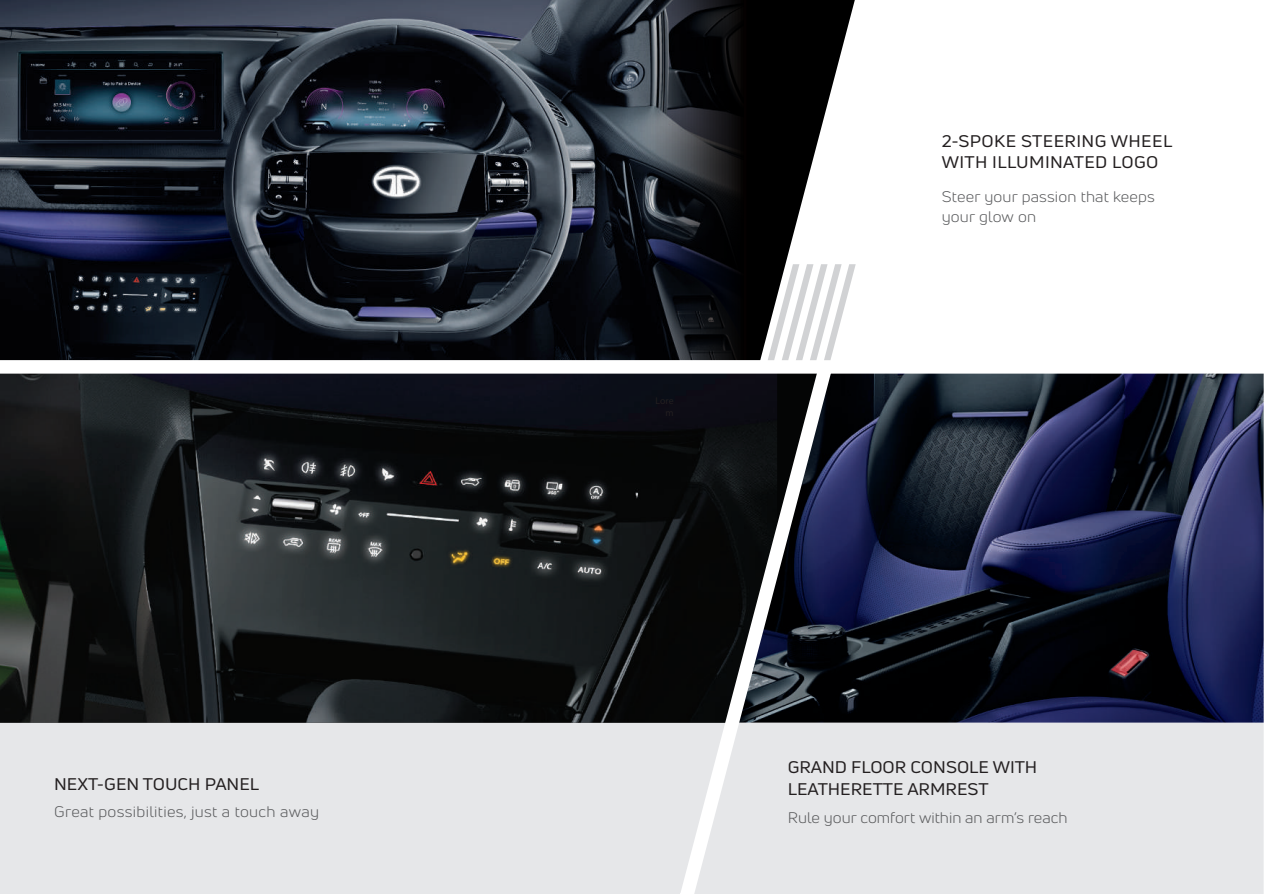
<style>
.page{position:relative;width:1264px;height:894px;background:#fff}
.page>*{position:absolute;margin:0;border:0;box-sizing:border-box;transform-origin:0 0}
.t1{font:16.5px/21.8px "Uni Neue";color:#231f20;scale:1.1 1}
.t2{font:16.5px/21.8px "Uni Neue";letter-spacing:.02em;color:#231f20;scale:1.1 1}
.t3{font:15px/19.5px "Uni Neue";letter-spacing:.01em;color:#57585a;scale:1.1 1}
</style>
<div class="page">
<div style="left:0;top:722px;width:1263px;height:171px;background:#e6e7e9"></div>
<img style="left:841px;top:373px;width:422px;height:349px">
<img style="left:0;top:373px;width:664px;height:349px">
<img style="left:0;top:0;width:621px;height:360px">
<svg style="left:621px;top:0;width:233px;height:360px;background:#2f3034"></svg>
<svg style="left:664px;top:351px;width:177px;height:542px;background:#65676c"></svg>
<svg style="left:767px;top:264px;width:88px;height:96px"></svg>
<p class="t1" style="left:54px;top:772px;width:188px">NEXT-GEN TOUCH PANEL</p>
<p class="t3" style="left:54px;top:801px;width:242px">Great possibilities, just a touch away</p>
<p class="t2" style="left:941px;top:129px;width:211px">2-SPOKE STEERING WHEEL<br>WITH ILLUMINATED LOGO</p>
<p class="t3" style="left:941px;top:187px;width:195px">Steer your passion that keeps your glow on</p>
<p class="t1" style="left:787px;top:755px;width:228px">GRAND FLOOR CONSOLE WITH<br>LEATHERETTE ARMREST</p>
<p class="t3" style="left:787px;top:807px;width:255px">Rule your comfort within an arm’s reach</p>
</div>
